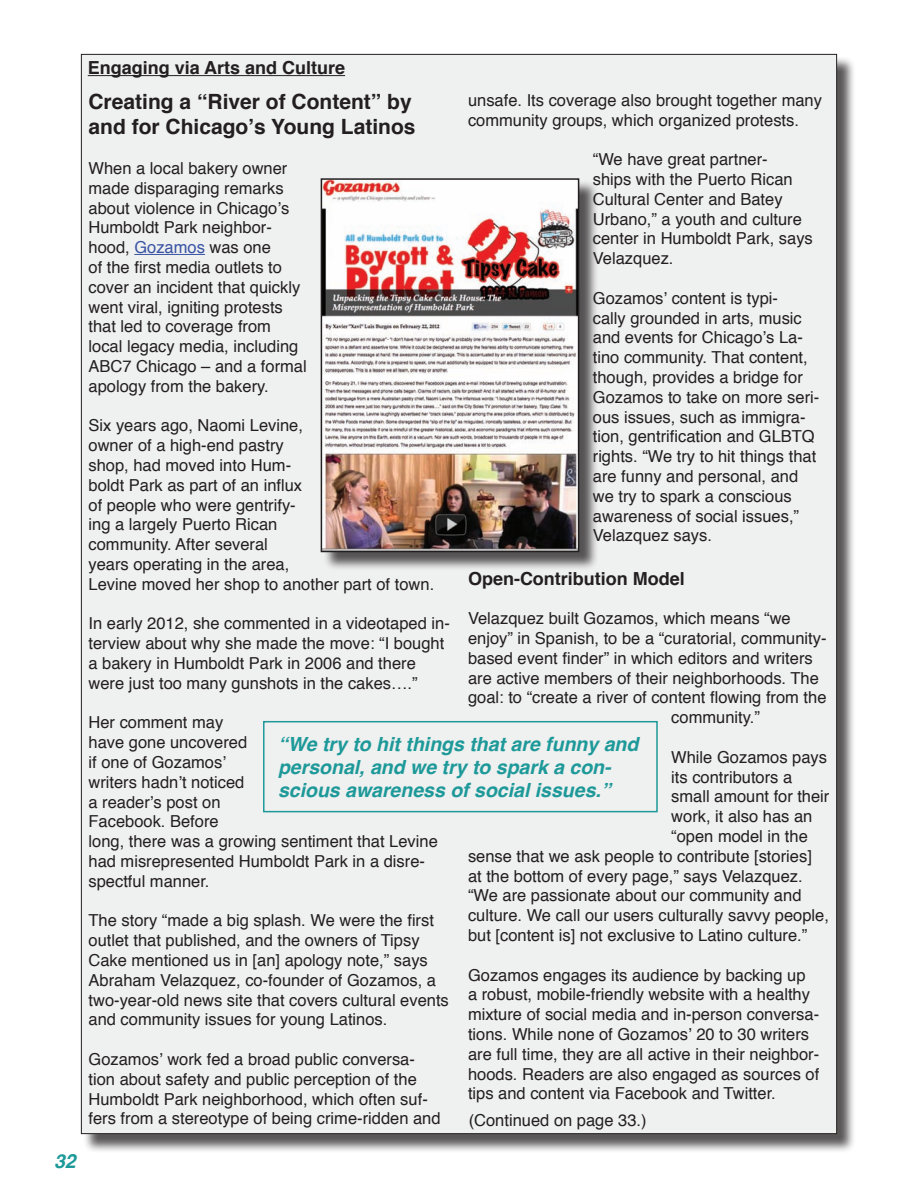
<style>
.page{position:relative;width:918px;height:1188px;background:#fff}
.page>*{position:absolute;margin:0;border:0;box-sizing:border-box;transform-origin:0 0}
.t1{font:700 21px/25.2px "Helvetica";color:#231f20}
.t2{font:italic 700 19.5px/23.4px "Helvetica";color:#1e9999}
.t3{font:700 18px "Helvetica";color:#231f20}
.t4{font:16.5px/19.8px "Helvetica";color:#231f20}
.s1{color:#3853a3}
</style>
<div class="page">
<div style="left:83px;top:56px;width:772px;height:1097px;background:#231f20;opacity:.75"></div>
<div style="left:81px;top:54px;width:756px;height:1080px;background:#eff0f0"></div>
<hr style="left:134px;top:254px;width:71px;height:1px;background:#3853a3">
<hr style="left:88px;top:75px;width:257px;height:1px;background:#231f20">
<div style="left:322px;top:180px;width:276px;height:391px;background:#231f20;opacity:.75"></div>
<img style="left:324px;top:181px;width:252px;height:368px">
<div style="left:321px;top:178px;width:258px;height:374px;border:2px solid #231f20"></div>
<div style="left:263px;top:721px;width:395px;height:91px;border:2px solid #1e9999"></div>
<p class="t2" style="left:54px;top:1149px;width:23px">32</p>
<p class="t3" style="left:88px;top:53px;width:259px">Engaging via Arts and Culture</p>
<p class="t1" style="left:88px;top:89px;width:329px">Creating a “River of Content” by and for Chicago’s Young Latinos</p>
<p class="t4" style="left:88px;top:159px;width:220px">When a local bakery owner made disparaging remarks about violence in Chicago’s<br>Humboldt Park neighbor&shy;hood, <span class="s1">Gozamos</span> was one<br>of the first media outlets to cover an incident that quickly went viral, igniting protests that led to coverage from local legacy media, including<br>ABC7 Chicago – and a formal apology from the bakery.</p>
<p class="t4" style="left:88px;top:416px;width:347px">Six years ago, Naomi Levine,<br>owner of a high-end pastry<br>shop, had moved into Hum-<br>boldt Park as part of an influx<br>of people who were gentrify-<br>ing a largely Puerto Rican<br>community. After several<br>years operating in the area,<br>Levine moved her shop to another part of town.</p>
<p class="t4" style="left:88px;top:614px;width:363px">In early 2012, she commented in a videotaped in&shy;terview about why she made the move: “I bought a bakery in Humboldt Park in 2006 and there were just too many gunshots in the cakes….”</p>
<p class="t4" style="left:88px;top:713px;width:351px">Her comment may<br>have gone uncovered<br>if one of Gozamos’<br>writers hadn’t noticed<br>a reader’s post on<br>Facebook. Before<br>long, there was a growing sentiment that Levine had misrepresented Humboldt Park in a disre&shy;spectful manner.</p>
<p class="t4" style="left:88px;top:911px;width:362px">The story “made a big splash. We were the first outlet that published, and the owners of Tipsy Cake mentioned us in [an] apology note,” says Abraham Velazquez, co-founder of Gozamos, a two-year-old news site that covers cultural events and community issues for young Latinos.</p>
<p class="t4" style="left:88px;top:1050px;width:354px">Gozamos’ work fed a broad public conversa&shy;tion about safety and public perception of the Humboldt Park neighborhood, which often suf&shy;fers from a stereotype of being crime-ridden and</p>
<p class="t4" style="left:468px;top:91px;width:356px">unsafe. Its coverage also brought together many community groups, which organized protests.</p>
<p class="t4" style="left:593px;top:150px;width:222px">“We have great partner-<br>ships with the Puerto Rican<br>Cultural Center and Batey<br>Urbano,” a youth and culture center in Humboldt Park, says<br>Velazquez.</p>
<p class="t4" style="left:593px;top:289px;width:228px">Gozamos’ content is typi-<br>cally grounded in arts, music and events for Chicago’s La&shy;tino community. That content, though, provides a bridge for<br>Gozamos to take on more seri&shy;ous issues, such as immigra&shy;tion, gentrification and GLBTQ rights. “We try to hit things that are funny and personal, and we try to spark a conscious awareness of social issues,”<br>Velazquez says.</p>
<p class="t3" style="left:468px;top:564px;width:218px">Open-Contribution Model</p>
<p class="t4" style="left:468px;top:609px;width:324px">Velazquez built Gozamos, which means “we</p>
<p class="t4" style="left:468px;top:629px;width:360px">enjoy” in Spanish, to be a “curatorial, community-</p>
<p class="t4" style="left:468px;top:649px;width:346px">based event finder” in which editors and writers</p>
<p class="t4" style="left:468px;top:668px;width:352px">are active members of their neighborhoods. The</p>
<p class="t4" style="left:468px;top:688px;width:360px">goal: to “create a river of content flowing from the</p>
<p class="t4" style="left:671px;top:708px;width:90px">community.”</p>
<p class="t4" style="left:671px;top:748px;width:157px">While Gozamos pays</p>
<p class="t4" style="left:671px;top:767px;width:123px">its contributors a</p>
<p class="t4" style="left:671px;top:787px;width:160px">small amount for their</p>
<p class="t4" style="left:671px;top:807px;width:143px">work, it also has an</p>
<p class="t4" style="left:671px;top:827px;width:138px">“open model in the</p>
<p class="t4" style="left:468px;top:847px;width:345px">sense that we ask people to contribute [stories]</p>
<p class="t4" style="left:468px;top:866px;width:336px">at the bottom of every page,” says Velazquez.</p>
<p class="t4" style="left:468px;top:886px;width:335px">“We are passionate about our community and</p>
<p class="t4" style="left:468px;top:906px;width:362px">culture. We call our users culturally savvy people,</p>
<p class="t4" style="left:468px;top:926px;width:341px">but [content is] not exclusive to Latino culture.”</p>
<p class="t4" style="left:468px;top:965px;width:353px">Gozamos engages its audience by backing up<br>a robust, mobile-friendly website with a healthy mixture of social media and in-person conversa&shy;tions. While none of Gozamos’ 20 to 30 writers are full time, they are all active in their neighbor&shy;hoods. Readers are also engaged as sources of tips and content via Facebook and Twitter.</p>
<p class="t2" style="left:278px;top:732px;width:362px">“We try to hit things that are funny and personal, and we try to spark a con&shy;scious awareness of social issues.”</p>
<p class="t4" style="left:469px;top:1111px;width:179px">(Continued on page 33.)</p>
</div>
